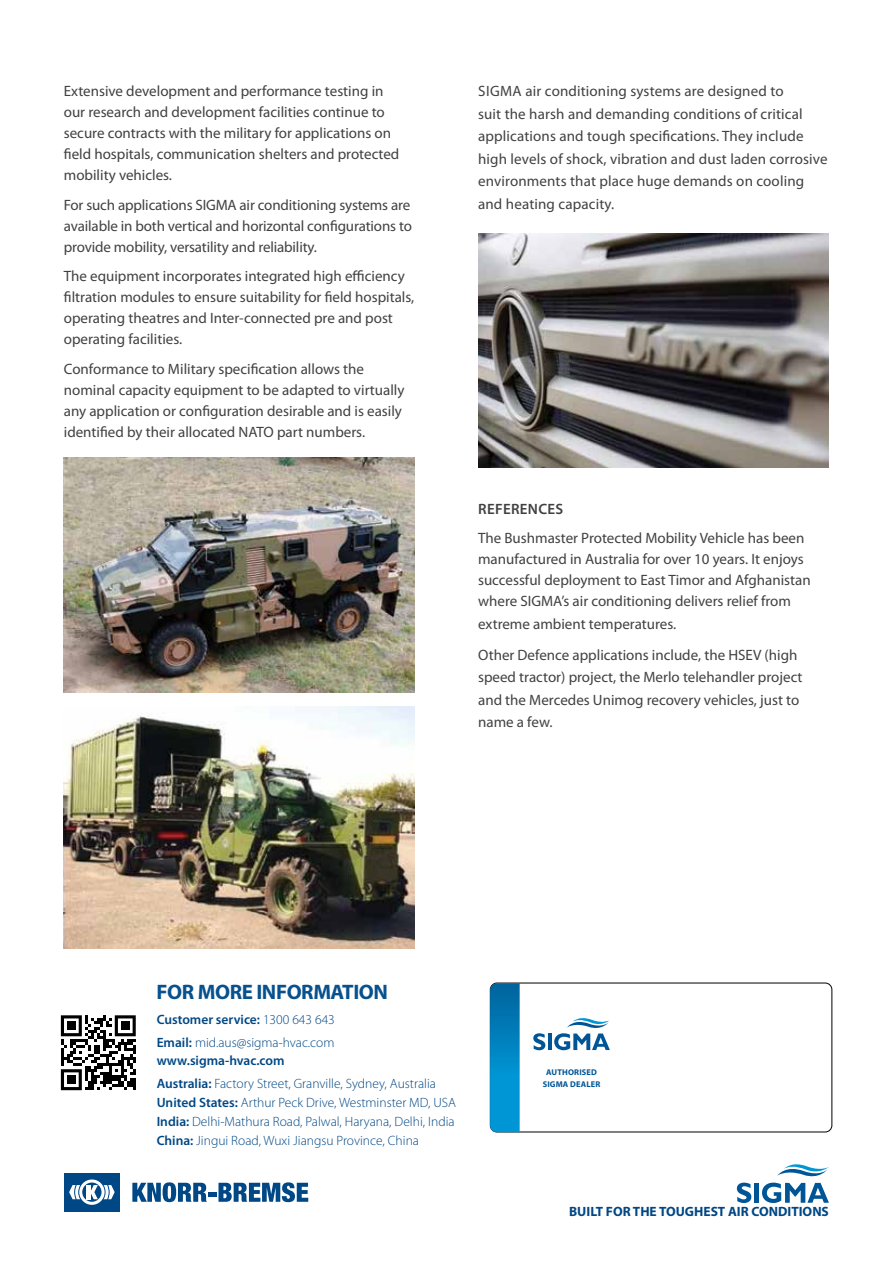
<style>
.page{position:relative;width:893px;height:1263px;background:#fff}
.page>*{position:absolute;margin:0;border:0;box-sizing:border-box;transform-origin:0 0}
.t1{font:700 21px "Myriad Pro";letter-spacing:-.02em;color:#07518e}
.t2{font:15px/21px "Myriad Pro";color:#414042}
.t3{font:600 15px "Myriad Pro";letter-spacing:.02em;color:#414042}
.t4{font:300 13.5px/23px "Myriad Pro";color:#004785}
.t5{font:700 13.5px "Myriad Pro";color:#004785}
.t6{font:700 8.4px/11.6px "Myriad Pro";letter-spacing:.02em;color:#005596;text-align:center}
.s1{font-weight:600}
</style>
<div class="page">
<img style="left:64px;top:458px;width:351px;height:234px">
<img style="left:64px;top:706px;width:351px;height:242px">
<img style="left:478px;top:234px;width:351px;height:233px">
<div style="left:490px;top:983px;width:342px;height:149px;border:1px solid #000;border-radius:7px"></div>
<svg style="left:490px;top:983px;width:30px;height:149px;background:#0386c3"></svg>
<svg style="left:533px;top:1033px;width:12px;height:17px"></svg>
<hr style="left:548px;top:1033px;width:4px;height:17px;background:#005596">
<svg style="left:554px;top:1018px;width:56px;height:32px"></svg>
<svg style="left:737px;top:1182px;width:14px;height:21px"></svg>
<hr style="left:755px;top:1183px;width:4px;height:20px;background:#005596">
<svg style="left:762px;top:1164px;width:67px;height:39px"></svg>
<svg style="left:132px;top:1182px;width:176px;height:20px"></svg>
<div style="left:64px;top:1173px;width:56px;height:38px;background:#004785"></div>
<svg style="left:69px;top:1179px;width:46px;height:26px"></svg>
<svg style="left:61px;top:1015px;width:75px;height:75px"></svg>
<div style="left:67px;top:1021px;width:9px;height:9px;background:#000"></div>
<div style="left:121px;top:1021px;width:9px;height:9px;background:#000"></div>
<div style="left:67px;top:1075px;width:9px;height:9px;background:#000"></div>
<p class="t2" style="left:64px;top:81px;width:337px">Extensive development and performance testing in our research and development facilities continue to secure contracts with the military for applications on field hospitals, communication shelters and protected mobility vehicles.</p>
<p class="t2" style="left:64px;top:194px;width:350px;text-align:justify">For such applications SIGMA air conditioning systems are available in both vertical and horizontal configurations to provide mobility, versatility and reliability.</p>
<p class="t2" style="left:64px;top:266px;width:352px">The equipment incorporates integrated high efficiency filtration modules to ensure suitability for field hospitals, operating theatres and Inter-connected pre and post operating facilities.</p>
<p class="t2" style="left:64px;top:358px;width:342px">Conformance to Military specification allows the nominal capacity equipment to be adapted to virtually any application or configuration desirable and is easily identified by their allocated NATO part numbers.</p>
<p class="t2" style="left:478px;top:80px;width:351px;line-height:22.5px">SIGMA air conditioning systems are designed to<br>suit the harsh and demanding conditions of critical applications and tough specifications. They include high levels of shock, vibration and dust laden corrosive environments that place huge demands on cooling and heating capacity.</p>
<p class="t3" style="left:478px;top:499px;width:87px">REFERENCES</p>
<p class="t2" style="left:478px;top:527px;width:334px">The Bushmaster Protected Mobility Vehicle has been manufactured in Australia for over 10 years. It enjoys successful deployment to East Timor and Afghanistan where SIGMA’s air conditioning delivers relief from</p>
<p class="t2" style="left:478px;top:608px;width:321px;line-height:31px">extreme ambient temperatures.<br>Other Defence applications include, the HSEV (high</p>
<p class="t2" style="left:478px;top:666px;width:326px;line-height:22.5px">speed tractor) project, the Merlo telehandler project and the Mercedes Unimog recovery vehicles, just to name a few.</p>
<h1 class="t1" style="left:157px;top:978px;width:233px">FOR MORE INFORMATION</h1>
<p class="t4" style="left:157px;top:1008px;width:180px"><span class="s1">Customer service:</span> 1300 643 643<br><span class="s1">Email:</span> mid.aus@sigma-hvac.com</p>
<p class="t4" style="left:157px;top:1049px;width:281px"><span class="s1">www.sigma-hvac.com<br>Australia:</span> Factory Street, Granville, Sydney, Australia</p>
<p class="t4" style="left:157px;top:1093px;width:301px;line-height:18.8px;text-align:justify"><span class="s1">United States:</span> Arthur Peck Drive, Westminster MD, USA <span class="s1">India:</span> Delhi-Mathura Road, Palwal, Haryana, Delhi, India <span class="s1">China:</span> Jingui Road, Wuxi Jiangsu Province, China</p>
<p class="t6" style="left:543px;top:1066px;width:59px">AUTHORISED<br>SIGMA DEALER</p>
<p class="t5" style="left:569px;top:1203px;width:261px">BUILT FOR THE TOUGHEST AIR CONDITIONS</p>
</div>
